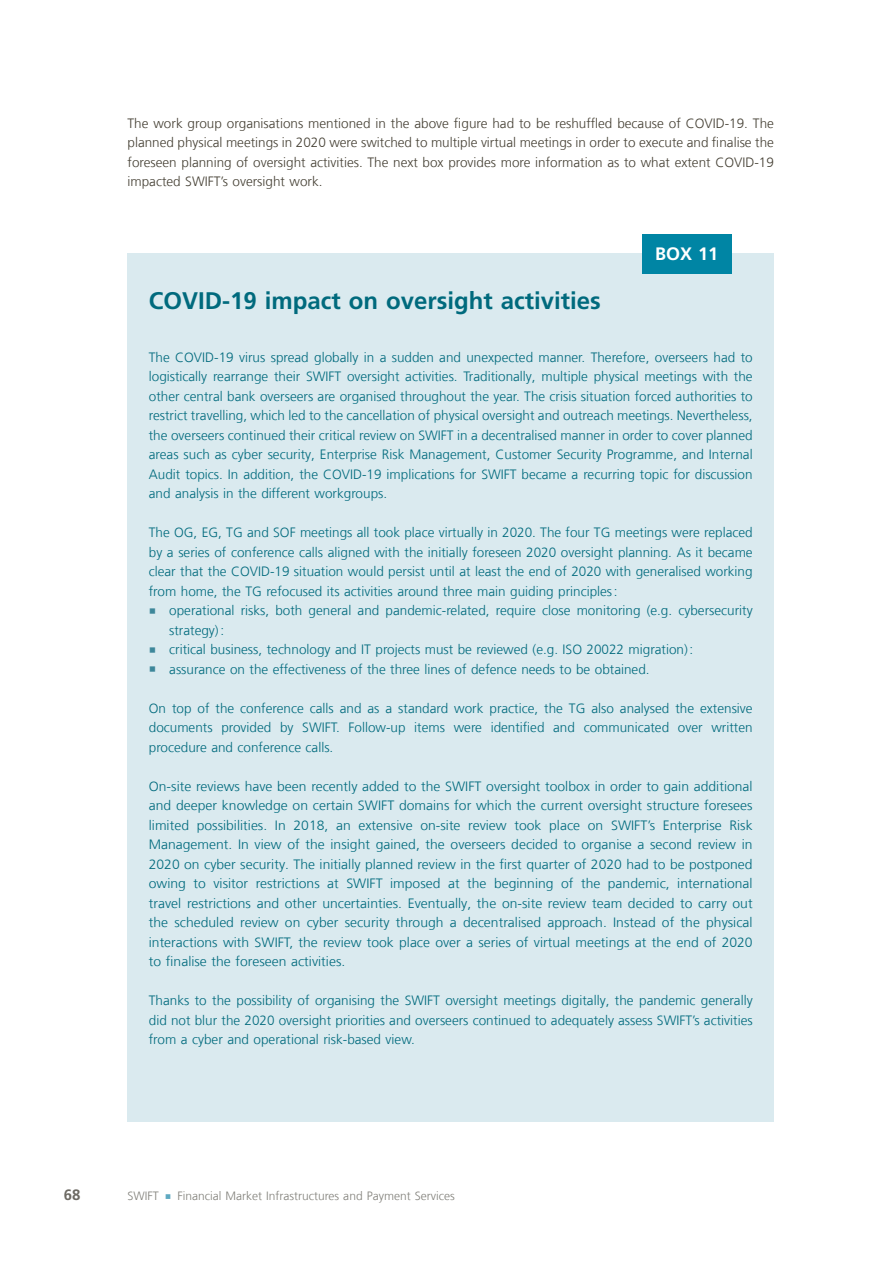
<style>
.page{position:relative;width:893px;height:1263px;background:#fff}
.page>*{position:absolute;margin:0;border:0;box-sizing:border-box;transform-origin:0 0}
.t1{font:700 24px "Frutiger LT Com";color:#006a7d}
.t2{font:700 18px "Frutiger LT Com";color:#fff}
.t3{font:700 15px "Frutiger LT Com";color:#6d6a63}
.t4{font:300 13.5px/19.5px "Frutiger LT Com";color:#006a7d;text-align:justify}
.t5{font:300 13.5px/19.5px "Frutiger LT Com";color:#454034;text-align:justify}
.t6{font:300 12px "Frutiger LT Com";color:#81807a}
.s1{color:#3d879a}
.s2{color:#5ea9c1}
</style>
<div class="page">
<div style="left:128px;top:254px;width:646px;height:868px;background:#daeaef"></div>
<div style="left:642px;top:234px;width:89px;height:39px;background:#0085a4"></div>
<p class="t5" style="left:128px;top:113px;width:648px">The work group organisations mentioned in the above figure had to be reshuffled because of COVID‑19. The planned physical meetings in 2020 were switched to multiple virtual meetings in order to execute and finalise the foreseen planning of oversight activities. The next box provides more information as to what extent COVID‑19 impacted SWIFT’s oversight work.</p>
<h2 class="t2" style="left:655px;top:242px;width:65px">BOX 11</h2>
<h1 class="t1" style="left:149px;top:286px;width:454px">COVID‑19 impact on oversight activities</h1>
<p class="t4" style="left:149px;top:347px;width:605px">The COVID‑19 virus spread globally in a sudden and unexpected manner. Therefore, overseers had to logistically rearrange their SWIFT oversight activities. Traditionally, multiple physical meetings with the other central bank overseers are organised throughout the year. The crisis situation forced authorities to restrict travelling, which led to the cancellation of physical oversight and outreach meetings. Nevertheless, the overseers continued their critical review on SWIFT in a decentralised manner in order to cover planned areas such as cyber security, Enterprise Risk Management, Customer Security Programme, and Internal Audit topics. In addition, the COVID‑19 implications for SWIFT became a recurring topic for discussion and analysis in the different workgroups.</p>
<p class="t4" style="left:149px;top:522px;width:605px">The OG, EG, TG and SOF meetings all took place virtually in 2020. The four TG meetings were replaced by a series of conference calls aligned with the initially foreseen 2020 oversight planning. As it became clear that the COVID‑19 situation would persist until at least the end of 2020 with generalised working from home, the TG refocused its activities around three main guiding principles:</p>
<p class="t4" style="left:169px;top:600px;width:585px;text-indent:-20px"><span class="s1">○</span> operational risks, both general and pandemic‑related, require close monitoring (e.g. cybersecurity strategy):</p>
<p class="t4" style="left:149px;top:639px;width:546px"><span class="s1">○</span> critical business, technology and IT projects must be reviewed (e.g. ISO 20022 migration):</p>
<p class="t4" style="left:149px;top:659px;width:502px"><span class="s1">○</span> assurance on the effectiveness of the three lines of defence needs to be obtained.</p>
<p class="t4" style="left:149px;top:698px;width:605px">On top of the conference calls and as a standard work practice, the TG also analysed the extensive documents provided by SWIFT. Follow‑up items were identified and communicated over written procedure and conference calls.</p>
<p class="t4" style="left:149px;top:776px;width:605px">On‑site reviews have been recently added to the SWIFT oversight toolbox in order to gain additional and deeper knowledge on certain SWIFT domains for which the current oversight structure foresees limited possibilities. In 2018, an extensive on‑site review took place on SWIFT’s Enterprise Risk Management. In view of the insight gained, the overseers decided to organise a second review in 2020 on cyber security. The initially planned review in the first quarter of 2020 had to be postponed owing to visitor restrictions at SWIFT imposed at the beginning of the pandemic, international travel restrictions and other uncertainties. Eventually, the on‑site review team decided to carry out the scheduled review on cyber security through a decentralised approach. Instead of the physical interactions with SWIFT, the review took place over a series of virtual meetings at the end of 2020 to finalise the foreseen activities.</p>
<p class="t4" style="left:149px;top:990px;width:605px">Thanks to the possibility of organising the SWIFT oversight meetings digitally, the pandemic generally did not blur the 2020 oversight priorities and overseers continued to adequately assess SWIFT’s activities from a cyber and operational risk‑based view.</p>
<p class="t3" style="left:64px;top:1186px;width:18px">68</p>
<p class="t6" style="left:128px;top:1188px;width:329px">SWIFT <span class="s2">○</span> Financial Market Infrastructures and Payment Services</p>
</div>
